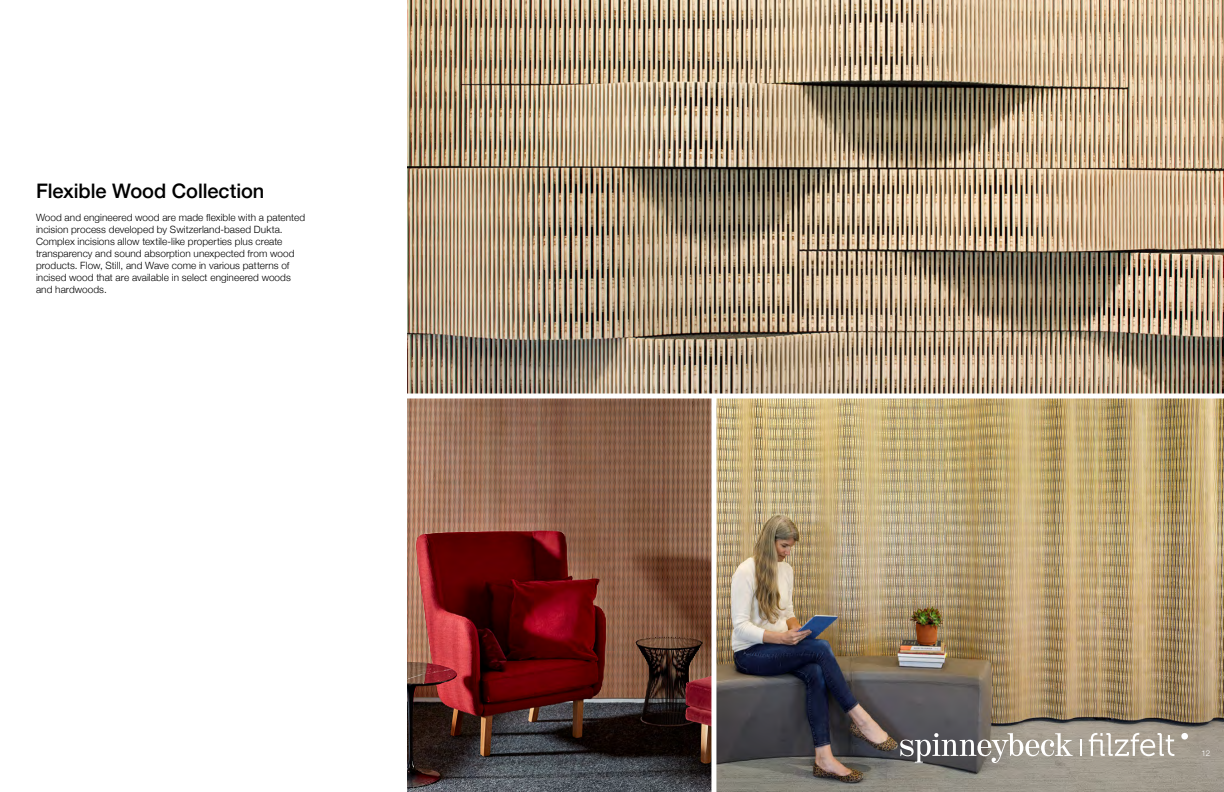
<style>
.page{position:relative;width:1224px;height:792px;background:#fff}
.page>*{position:absolute;margin:0;border:0;box-sizing:border-box;transform-origin:0 0}
.t1{font:500 20px "Helvetica Neue";letter-spacing:-.005em;color:#000}
.t2{font:300 10px/12px "Helvetica Neue";letter-spacing:.005em;color:#000}
.t3{font:300 8px "Helvetica Neue";color:#fff}
</style>
<div class="page">
<img style="left:408px;top:0;width:816px;height:792px">
<div style="left:711px;top:396px;width:5px;height:396px;background:#fff"></div>
<hr style="left:389px;top:394px;width:835px;height:4px;background:#fff">
<svg style="left:900px;top:733px;width:173px;height:30px"></svg>
<svg style="left:1089px;top:733px;width:85px;height:23px"></svg>
<div style="left:1181px;top:733px;width:7px;height:7px;background:#fff;border-radius:50%"></div>
<svg style="left:1080px;top:740px;width:1px;height:16px"></svg>
<h1 class="t1" style="left:36px;top:175px;width:230px">Flexible Wood Collection</h1>
<p class="t2" style="left:36px;top:211px;width:271px">Wood and engineered wood are made flexible with a patented incision process developed by Switzerland-based Dukta.<br>Complex incisions allow textile-like properties plus create transparency and sound absorption unexpected from wood products. Flow, Still, and Wave come in various patterns of incised wood that are available in select engineered woods and hardwoods.</p>
<p class="t3" style="left:1201px;top:747px;width:10px">12</p>
</div>
